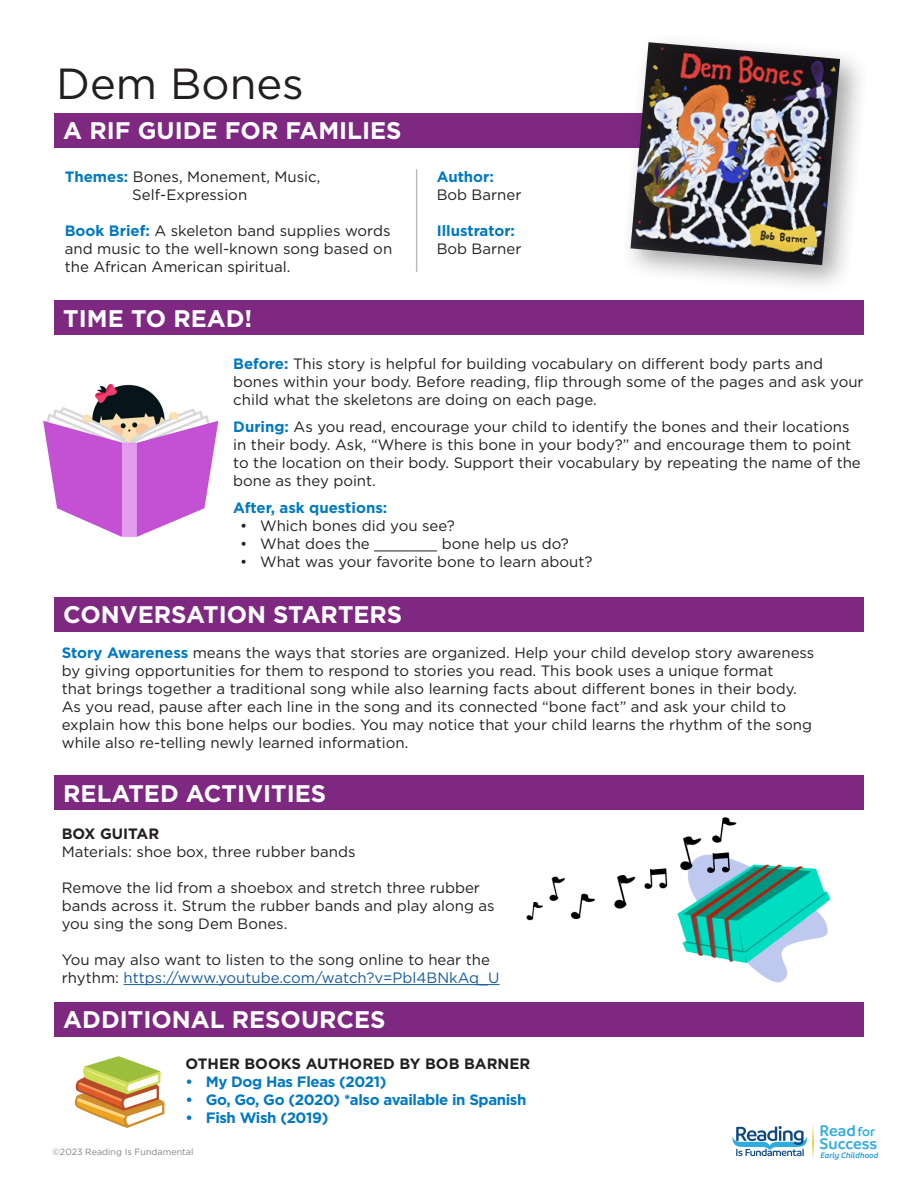
<style>
.page{position:relative;width:918px;height:1188px;background:#fff}
.page>*{position:absolute;margin:0;border:0;box-sizing:border-box;transform-origin:0 0}
.t1{font:43.5px "Gotham";color:#231f20}
.t2{font:700 24px "Gotham";color:#fff}
.t3{font:600 16.5px/12.8px "Branding";color:#30abdf}
.t4{font:15px/18px "Gotham";color:#231f20}
.t5{font:700 15px "Gotham";letter-spacing:-.025em;color:#0079c2}
.t6{font:700 15px "Gotham";color:#231f20}
.t7{font:700 15px "Gotham";color:#0079c2}
.t8{font:9px "Gotham";color:#808285}
.t9{font:italic 600 8.55px "Branding";color:#299bd3}
.s1{font-weight:700;color:#0079c2}
.s2{color:#175d9e}
.s3{font-size:13.8px}
</style>
<div class="page">
<div style="left:54px;top:113px;width:627px;height:35px;background:#7e2882"></div>
<div style="left:54px;top:300px;width:810px;height:35px;background:#7e2882"></div>
<div style="left:54px;top:776px;width:810px;height:34px;background:#7e2882"></div>
<div style="left:54px;top:597px;width:810px;height:35px;background:#7e2882"></div>
<div style="left:54px;top:1002px;width:810px;height:35px;background:#7e2882"></div>
<hr style="left:124px;top:984px;width:376px;height:1px;background:#175d9e">
<div style="left:620px;top:32px;width:251px;height:263px;background:#231f20;opacity:.4"></div>
<img style="left:631px;top:42px;width:209px;height:223px">
<hr style="left:416px;top:170px;width:1px;height:101px;background:#231f20">
<svg style="left:74px;top:1056px;width:91px;height:72px"></svg>
<img style="left:526px;top:817px;width:305px;height:166px">
<img style="left:43px;top:383px;width:176px;height:154px">
<svg style="left:813px;top:1124px;width:1px;height:35px"></svg>
<svg style="left:732px;top:1126px;width:75px;height:30px"></svg>
<p class="t1" style="left:56px;top:56px;width:249px">Dem Bones</p>
<p class="t2" style="left:63px;top:115px;width:340px">A RIF GUIDE FOR FAMILIES</p>
<p class="t4" style="left:65px;top:167px;width:257px"><span class="s1">Themes:</span> Bones, Monement, Music,</p>
<p class="t4" style="left:132px;top:185px;width:116px">Self-Expression</p>
<p class="t4" style="left:65px;top:221px;width:329px;text-align:justify"><span class="s1">Book Brief:</span> A skeleton band supplies words and music to the well-known song based on the African American spiritual.</p>
<p class="t2" style="left:63px;top:302px;width:191px">TIME TO READ!</p>
<p class="t5" style="left:437px;top:167px;width:59px">Author:</p>
<p class="t4" style="left:437px;top:185px;width:86px">Bob Barner</p>
<p class="t7" style="left:437px;top:221px;width:80px">Illustrator:</p>
<p class="t4" style="left:437px;top:239px;width:86px">Bob Barner</p>
<p class="t4" style="left:233px;top:355px;width:632px"><span class="s1">Before:</span> This story is helpful for building vocabulary on different body parts and bones within your body. Before reading, flip through some of the pages and ask your child what the skeletons are doing on each page.</p>
<p class="t4" style="left:233px;top:418px;width:629px"><span class="s1">During:</span> As you read, encourage your child to identify the bones and their locations in their body. Ask, “Where is this bone in your body?” and encourage them to point to the location on their body. Support their vocabulary by repeating the name of the bone as they point.</p>
<p class="t7" style="left:233px;top:498px;width:156px">After, ask questions:</p>
<p class="t4" style="left:240px;top:517px;width:216px">• Which bones did you see?</p>
<p class="t4" style="left:240px;top:535px;width:330px">• What does the _______ bone help us do?</p>
<p class="t4" style="left:240px;top:553px;width:354px">• What was your favorite bone to learn about?</p>
<p class="t2" style="left:63px;top:599px;width:341px">CONVERSATION STARTERS</p>
<p class="t4" style="left:62px;top:643px;width:754px"><span class="s1">Story Awareness</span> means the ways that stories are organized. Help your child develop story awareness by giving opportunities for them to respond to stories you read. This book uses a unique format<br>that brings together a traditional song while also learning facts about different bones in their body.<br>As you read, pause after each line in the song and its connected “bone fact” and ask your child to explain how this bone helps our bodies. You may notice that your child learns the rhythm of the song while also re-telling newly learned information.</p>
<p class="t2" style="left:63px;top:777px;width:265px">RELATED ACTIVITIES</p>
<p class="t6" style="left:62px;top:824px;width:99px">BOX GUITAR</p>
<p class="t4" style="left:62px;top:842px;width:295px">Materials: shoe box, three rubber bands</p>
<p class="t4" style="left:62px;top:878px;width:434px">Remove the lid from a shoebox and stretch three rubber bands across it. Strum the rubber bands and play along as you sing the song Dem Bones.</p>
<p class="t4" style="left:62px;top:950px;width:439px">You may also want to listen to the song online to hear the rhythm: <span class="s2">https://www.youtube.com/watch?v=Pbl4BNkAq_U</span></p>
<p class="t2" style="left:63px;top:1004px;width:324px">ADDITIONAL RESOURCES</p>
<p class="t6" style="left:186px;top:1054px;width:346px">OTHER BOOKS AUTHORED BY BOB BARNER</p>
<p class="t5" style="left:186px;top:1072px;width:202px">• My Dog Has Fleas (2021)</p>
<p class="t5" style="left:186px;top:1090px;width:342px">• Go, Go, Go (2020) *also available in Spanish</p>
<p class="t5" style="left:186px;top:1108px;width:144px">• Fish Wish (2019)</p>
<p class="t3" style="left:820px;top:1124px;width:59px">Read<span class="s3">for<br></span>Success</p>
<p class="t8" style="left:52px;top:1146px;width:142px">©2023 Reading Is Fundamental</p>
<p class="t9" style="left:820px;top:1151px;width:60px">Early Childhood</p>
</div>
